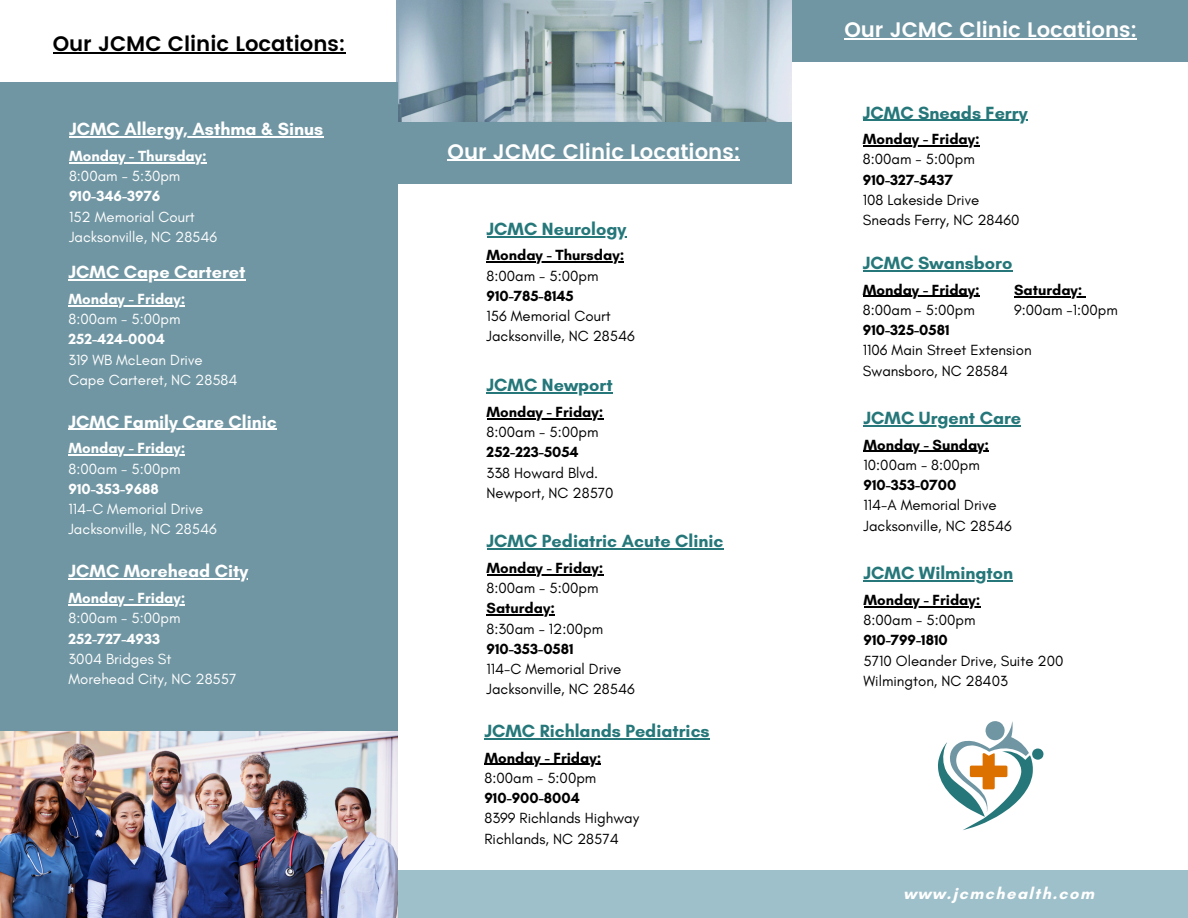
<style>
.page{position:relative;width:1188px;height:918px;background:#fff}
.page>*{position:absolute;margin:0;border:0;box-sizing:border-box;transform-origin:0 0}
.t1{font:600 21px "Poppins";color:#fff}
.t2{font:600 21px "Poppins";color:#000}
.t3{font:700 18px "Glacial Indifference";color:#25777a}
.t4{font:700 18px "Glacial Indifference";color:#fff}
.t5{font:700 16.5px "Glacial Indifference";letter-spacing:.09em;color:#fff}
.t6{font:15px "Glacial Indifference";color:#000}
.t7{font:700 15px "Glacial Indifference";color:#000}
.t8{font:15px "Glacial Indifference";color:#fff}
.t9{font:700 15px "Glacial Indifference";color:#fff}
</style>
<div class="page">
<div style="left:396px;top:870px;width:792px;height:48px;background:#9ec0ca"></div>
<img style="left:396px;top:0;width:396px;height:122px">
<div style="left:396px;top:122px;width:396px;height:61px;background:#7096a3"></div>
<div style="left:0;top:82px;width:397px;height:836px;background:#7096a3"></div>
<img style="left:0;top:732px;width:397px;height:186px">
<div style="left:792px;top:0;width:396px;height:61px;background:#7096a3"></div>
<svg style="left:938px;top:721px;width:106px;height:109px"></svg>
<hr style="left:53px;top:52px;width:293px;height:1px;background:#000">
<hr style="left:844px;top:38px;width:293px;height:1px;background:#fff">
<hr style="left:69px;top:137px;width:254px;height:1px;background:#fff">
<hr style="left:69px;top:162px;width:138px;height:1px;background:#fff">
<hr style="left:69px;top:279px;width:177px;height:2px;background:#fff">
<hr style="left:69px;top:305px;width:116px;height:1px;background:#fff">
<hr style="left:69px;top:429px;width:208px;height:1px;background:#fff">
<hr style="left:69px;top:454px;width:116px;height:2px;background:#fff">
<hr style="left:448px;top:160px;width:292px;height:1px;background:#fff">
<hr style="left:69px;top:578px;width:179px;height:1px;background:#fff">
<hr style="left:69px;top:604px;width:116px;height:1px;background:#fff">
<hr style="left:487px;top:236px;width:139px;height:1px;background:#25777a">
<hr style="left:487px;top:261px;width:137px;height:2px;background:#000">
<hr style="left:487px;top:392px;width:126px;height:2px;background:#25777a">
<hr style="left:487px;top:418px;width:117px;height:1px;background:#000">
<hr style="left:487px;top:548px;width:237px;height:2px;background:#25777a">
<hr style="left:487px;top:574px;width:117px;height:1px;background:#000">
<hr style="left:487px;top:614px;width:68px;height:2px;background:#000">
<hr style="left:484px;top:738px;width:226px;height:1px;background:#25777a">
<hr style="left:484px;top:764px;width:117px;height:1px;background:#000">
<hr style="left:863px;top:120px;width:165px;height:1px;background:#25777a">
<hr style="left:863px;top:145px;width:117px;height:1px;background:#000">
<hr style="left:863px;top:270px;width:149px;height:1px;background:#25777a">
<hr style="left:863px;top:296px;width:117px;height:1px;background:#000">
<hr style="left:1014px;top:296px;width:69px;height:1px;background:#000">
<hr style="left:864px;top:425px;width:157px;height:1px;background:#25777a">
<hr style="left:864px;top:451px;width:125px;height:1px;background:#000">
<hr style="left:864px;top:581px;width:149px;height:1px;background:#25777a">
<hr style="left:864px;top:606px;width:117px;height:1px;background:#000">
<h1 class="t2" style="left:53px;top:31px;width:294px">Our JCMC Clinic Locations:</h1>
<p class="t4" style="left:69px;top:118px;width:256px">JCMC Allergy, Asthma &amp; Sinus</p>
<p class="t9" style="left:69px;top:147px;width:139px">Monday - Thursday:</p>
<p class="t8" style="left:69px;top:167px;width:113px">8:00am - 5:30pm</p>
<p class="t9" style="left:69px;top:187px;width:93px">910-346-3976</p>
<p class="t8" style="left:69px;top:207px;width:127px">152 Memorial Court</p>
<h2 class="t8" style="left:69px;top:228px;width:150px">Jacksonville, NC 28546</h2>
<p class="t4" style="left:69px;top:261px;width:178px">JCMC Cape Carteret</p>
<p class="t9" style="left:69px;top:290px;width:118px">Monday - Friday:</p>
<p class="t8" style="left:69px;top:310px;width:113px">8:00am - 5:00pm</p>
<p class="t9" style="left:69px;top:330px;width:98px">252-424-0004</p>
<p class="t8" style="left:69px;top:350px;width:136px">319 WB McLean Drive</p>
<h2 class="t8" style="left:69px;top:371px;width:171px">Cape Carteret, NC 28584</h2>
<p class="t4" style="left:69px;top:411px;width:210px">JCMC Family Care Clinic</p>
<p class="t9" style="left:69px;top:439px;width:118px">Monday - Friday:</p>
<p class="t8" style="left:69px;top:459px;width:113px">8:00am - 5:00pm</p>
<p class="t9" style="left:69px;top:480px;width:92px">910-353-9688</p>
<p class="t8" style="left:69px;top:500px;width:136px">114-C Memorial Drive</p>
<h2 class="t8" style="left:69px;top:520px;width:150px">Jacksonville, NC 28546</h2>
<p class="t4" style="left:69px;top:560px;width:181px">JCMC Morehead City</p>
<p class="t9" style="left:69px;top:589px;width:118px">Monday - Friday:</p>
<p class="t8" style="left:69px;top:609px;width:113px">8:00am - 5:00pm</p>
<p class="t9" style="left:69px;top:629px;width:93px">252-727-4933</p>
<h2 class="t8" style="left:69px;top:650px;width:104px">3004 Bridges St</h2>
<h1 class="t8" style="left:69px;top:670px;width:169px">Morehead City, NC 28557</h1>
<p class="t1" style="left:448px;top:139px;width:294px">Our JCMC Clinic Locations:</p>
<p class="t3" style="left:487px;top:218px;width:141px">JCMC Neurology</p>
<p class="t7" style="left:487px;top:246px;width:139px">Monday - Thursday:</p>
<p class="t6" style="left:487px;top:266px;width:113px">8:00am - 5:00pm</p>
<p class="t7" style="left:487px;top:287px;width:89px">910-785-8145</p>
<p class="t6" style="left:487px;top:307px;width:126px">156 Memorial Court</p>
<h2 class="t6" style="left:487px;top:327px;width:150px">Jacksonville, NC 28546</h2>
<p class="t3" style="left:487px;top:374px;width:128px">JCMC Newport</p>
<p class="t7" style="left:487px;top:403px;width:118px">Monday - Friday:</p>
<p class="t6" style="left:487px;top:423px;width:113px">8:00am - 5:00pm</p>
<p class="t7" style="left:487px;top:443px;width:94px">252-223-5054</p>
<p class="t6" style="left:487px;top:463px;width:113px">338 Howard Blvd.</p>
<h2 class="t6" style="left:487px;top:484px;width:129px">Newport, NC 28570</h2>
<p class="t3" style="left:487px;top:530px;width:238px">JCMC Pediatric Acute Clinic</p>
<p class="t7" style="left:487px;top:559px;width:118px">Monday - Friday:</p>
<p class="t6" style="left:487px;top:579px;width:113px">8:00am - 5:00pm</p>
<p class="t7" style="left:487px;top:599px;width:70px">Saturday:</p>
<p class="t6" style="left:487px;top:619px;width:118px">8:30am - 12:00pm</p>
<p class="t7" style="left:487px;top:640px;width:88px">910-353-0581</p>
<p class="t6" style="left:487px;top:660px;width:136px">114-C Memorial Drive</p>
<h2 class="t6" style="left:487px;top:680px;width:150px">Jacksonville, NC 28546</h2>
<p class="t3" style="left:484px;top:720px;width:227px">JCMC Richlands Pediatrics</p>
<p class="t7" style="left:484px;top:748px;width:118px">Monday - Friday:</p>
<p class="t6" style="left:484px;top:769px;width:113px">8:00am - 5:00pm</p>
<p class="t7" style="left:484px;top:789px;width:97px">910-900-8004</p>
<p class="t6" style="left:484px;top:809px;width:156px">8399 Richlands Highway</p>
<h2 class="t6" style="left:484px;top:829px;width:136px">Richlands, NC 28574</h2>
<h1 class="t1" style="left:844px;top:17px;width:294px">Our JCMC Clinic Locations:</h1>
<p class="t3" style="left:863px;top:102px;width:166px">JCMC Sneads Ferry</p>
<p class="t7" style="left:863px;top:130px;width:118px">Monday - Friday:</p>
<p class="t6" style="left:863px;top:150px;width:113px">8:00am - 5:00pm</p>
<p class="t7" style="left:863px;top:170px;width:92px">910-327-5437</p>
<p class="t6" style="left:863px;top:191px;width:118px">108 Lakeside Drive</p>
<h2 class="t6" style="left:863px;top:211px;width:158px">Sneads Ferry, NC 28460</h2>
<p class="t3" style="left:863px;top:252px;width:151px">JCMC Swansboro</p>
<p class="t7" style="left:863px;top:280px;width:118px">Monday - Friday:</p>
<p class="t6" style="left:863px;top:301px;width:113px">8:00am - 5:00pm</p>
<p class="t7" style="left:863px;top:321px;width:88px">910-325-0581</p>
<p class="t6" style="left:863px;top:341px;width:170px">1106 Main Street Extension</p>
<p class="t6" style="left:863px;top:361px;width:147px">Swansboro, NC 28584</p>
<p class="t7" style="left:1014px;top:281px;width:70px">Saturday:</p>
<h2 class="t6" style="left:1014px;top:301px;width:105px">9:00am -1:00pm</h2>
<p class="t3" style="left:864px;top:407px;width:159px">JCMC Urgent Care</p>
<p class="t7" style="left:864px;top:435px;width:127px">Monday - Sunday:</p>
<p class="t6" style="left:864px;top:456px;width:118px">10:00am - 8:00pm</p>
<p class="t7" style="left:864px;top:476px;width:94px">910-353-0700</p>
<p class="t6" style="left:864px;top:496px;width:135px">114-A Memorial Drive</p>
<h2 class="t6" style="left:864px;top:516px;width:150px">Jacksonville, NC 28546</h2>
<p class="t3" style="left:864px;top:562px;width:151px">JCMC Wilmington</p>
<p class="t7" style="left:864px;top:591px;width:118px">Monday - Friday:</p>
<p class="t6" style="left:864px;top:611px;width:113px">8:00am - 5:00pm</p>
<p class="t7" style="left:864px;top:631px;width:86px">910-799-1810</p>
<p class="t6" style="left:864px;top:651px;width:202px">5710 Oleander Drive, Suite 200</p>
<p class="t6" style="left:864px;top:672px;width:146px">Wilmington, NC 28403</p>
<h2 class="t5" style="left:903px;top:883px;width:192px">www.jcmchealth.com</h2>
</div>
